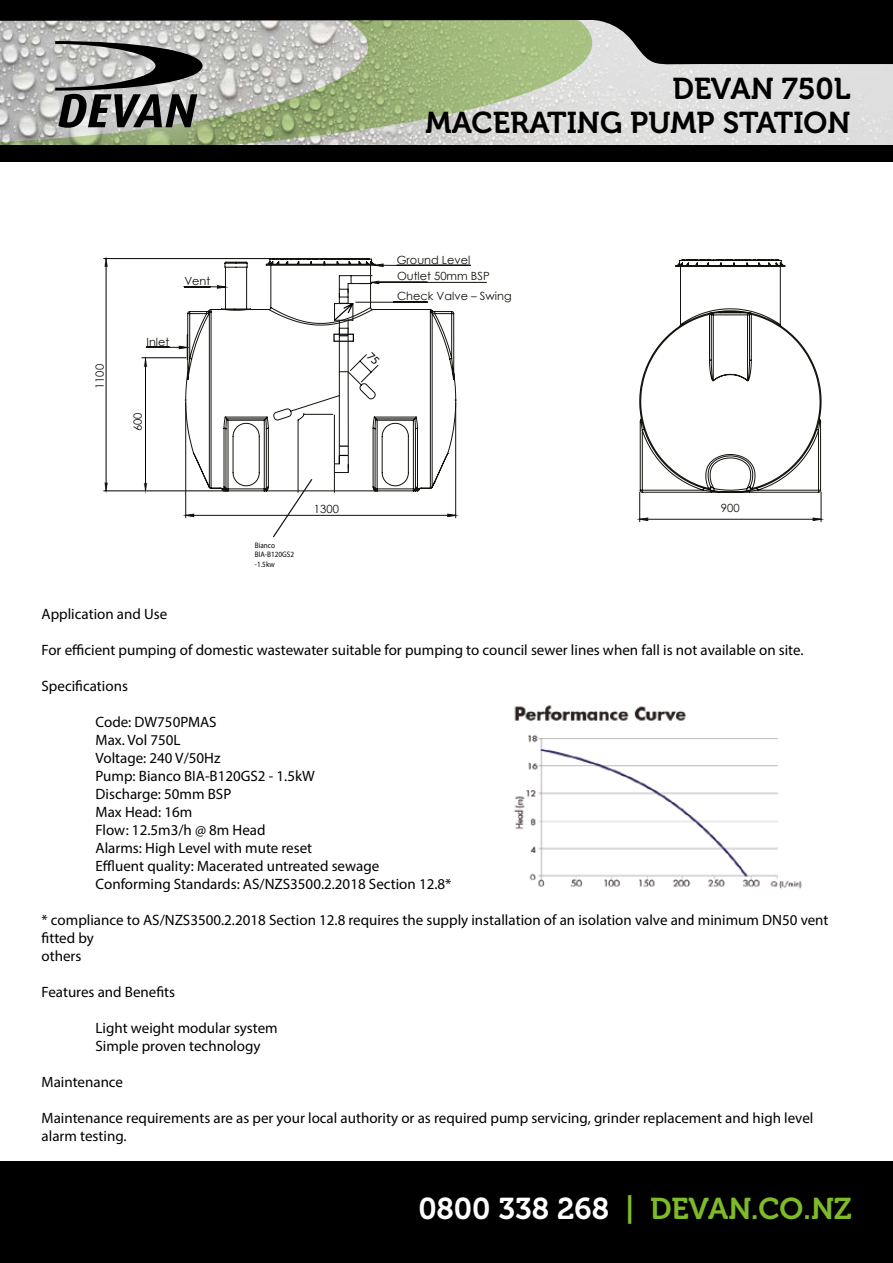
<style>
.page{position:relative;width:893px;height:1263px;background:#fff}
.page>*{position:absolute;margin:0;border:0;box-sizing:border-box;transform-origin:0 0}
.t1{font:30px/34.5px "Museo 700";color:#000;text-align:right}
.t2{font:30px "Museo 700";color:#7fba28}
.t3{font:15px/18px "Myriad Pro";color:#000}
.t4{font:11.25px "Century Gothic";color:#12110c}
.t5{font:7.95px/9.6px "Myriad Pro";color:#000;scale:.9 1}
.s1{color:#fff}
</style>
<div class="page">
<img style="left:0;top:0;width:893px;height:146px">
<div style="left:0;top:1161px;width:893px;height:102px;background:#000"></div>
<div style="left:31px;top:14px;width:197px;height:140px;background:#fff;opacity:.59"></div>
<svg style="left:55px;top:41px;width:147px;height:87px"></svg>
<div style="left:0;top:146px;width:893px;height:16px;background:#000"></div>
<hr style="left:104px;top:258px;width:197px;height:1px;background:#000">
<hr style="left:104px;top:491px;width:122px;height:1px;background:#000">
<svg style="left:104px;top:258px;width:4px;height:234px"></svg>
<svg style="left:185px;top:258px;width:637px;height:235px"></svg>
<hr style="left:142px;top:357px;width:44px;height:1px;background:#000">
<hr style="left:379px;top:282px;width:108px;height:1px;background:#12110c">
<hr style="left:821px;top:492px;width:1px;height:30px;background:#12110c">
<hr style="left:639px;top:492px;width:1px;height:30px;background:#12110c">
<svg style="left:639px;top:517px;width:183px;height:4px"></svg>
<img style="left:514px;top:705px;width:288px;height:184px">
<svg style="left:144px;top:263px;width:314px;height:275px"></svg>
<p class="t4" style="left:92px;top:389px;width:27px;rotate:-90deg">1100</p>
<p class="t4" style="left:184px;top:273px;width:27px">Vent</p>
<p class="t4" style="left:147px;top:334px;width:24px">Inlet</p>
<p class="t4" style="left:130px;top:431px;width:20px;rotate:-90deg">600</p>
<p class="t5" style="left:255px;top:540px;width:45px">Bianco<br>BIA-B120GS2 -1.5kw</p>
<p class="t4" style="left:314px;top:501px;width:27px">1300</p>
<h1 class="t1" style="left:426px;top:72px;width:426px">DEVAN 750L<br>MACERATING PUMP STATION</h1>
<p class="t4" style="left:397px;top:252px;width:75px">Ground Level</p>
<p class="t4" style="left:397px;top:288px;width:116px">Check Valve – Swing</p>
<p class="t4" style="left:397px;top:268px;width:94px">Outlet 50mm BSP</p>
<p class="t4" style="left:721px;top:500px;width:20px">900</p>
<p class="t3" style="left:42px;top:604px;width:127px">Application and Use</p>
<p class="t3" style="left:42px;top:640px;width:764px">For efficient pumping of domestic wastewater suitable for pumping to council sewer lines when fall is not available on site.</p>
<p class="t3" style="left:42px;top:676px;width:88px">Specifications</p>
<p class="t3" style="left:96px;top:712px;width:357px">Code: DW750PMAS<br>Max. Vol 750L<br>Voltage: 240 V/50Hz<br>Pump: Bianco BIA-B120GS2 - 1.5kW<br>Discharge: 50mm BSP<br>Max Head: 16m<br>Flow: 12.5m3/h @ 8m Head<br>Alarms: High Level with mute reset<br>Effluent quality: Macerated untreated sewage<br>Conforming Standards: AS/NZS3500.2.2018 Section 12.8*</p>
<p class="t3" style="left:42px;top:910px;width:788px">* compliance to AS/NZS3500.2.2018 Section 12.8 requires the supply installation of an isolation valve and minimum DN50 vent fitted by<br>others</p>
<p class="t3" style="left:42px;top:982px;width:135px">Features and Benefits</p>
<p class="t3" style="left:96px;top:1018px;width:184px">Light weight modular system<br>Simple proven technology</p>
<p class="t3" style="left:42px;top:1072px;width:83px">Maintenance</p>
<p class="t3" style="left:42px;top:1108px;width:773px">Maintenance requirements are as per your local authority or as required pump servicing, grinder replacement and high level alarm testing.</p>
<h1 class="t2" style="left:418px;top:1192px;width:435px"><span class="s1">0800 338 268</span> | DEVAN.CO.NZ</h1>
</div>
